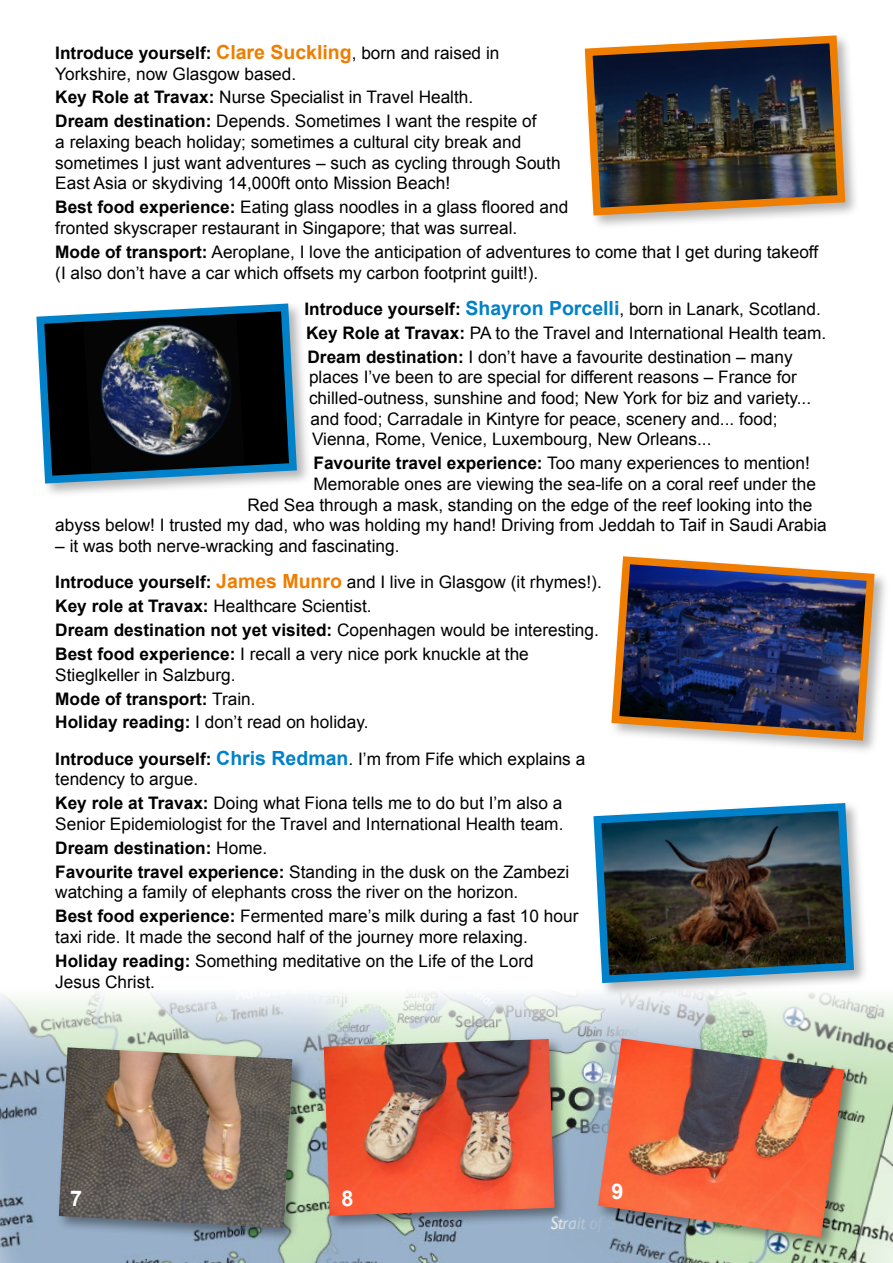
<style>
.page{position:relative;width:893px;height:1263px;background:#fff}
.page>*{position:absolute;margin:0;border:0;box-sizing:border-box;transform-origin:0 0}
.numbers{font:700 21.6px "Arial";color:#fff}
.meet_the_team{font:17.25px/20.7px "Arial";color:#000}
.meet_the_team-2{font:700 17.25px "Arial";color:#000}
.s1{font-weight:700}
.s2{font-weight:700;font-size:19.5px;color:#ef7d00}
.s3{font-weight:700;font-size:19.5px;color:#0081c9}
.s4{font-weight:400}
</style>
<div class="page">
<img style="left:385px;top:1230px;width:158px;height:33px">
<img style="left:0;top:1116px;width:385px;height:147px">
<img style="left:543px;top:1116px;width:350px;height:147px">
<svg style="left:0;top:991px;width:893px;height:125px"></svg>
<div style="left:56px;top:1044px;width:251px;height:198px;background:#000;opacity:.4"></div>
<img style="left:59px;top:1047px;width:233px;height:181px">
<div style="left:321px;top:1036px;width:249px;height:194px;background:#000;opacity:.4"></div>
<img style="left:324px;top:1039px;width:231px;height:176px">
<div style="left:596px;top:1036px;width:263px;height:215px;background:#000;opacity:.4"></div>
<img style="left:598px;top:1038px;width:246px;height:199px">
<div style="left:33px;top:301px;width:279px;height:197px;background:#000;opacity:.3"></div>
<img style="left:33px;top:301px;width:268px;height:186px">
<div style="left:590px;top:800px;width:279px;height:198px;background:#000;opacity:.3"></div>
<svg style="left:590px;top:800px;width:268px;height:187px"></svg>
<div style="left:608px;top:553px;width:281px;height:202px;background:#000;opacity:.3"></div>
<img style="left:608px;top:553px;width:271px;height:191px">
<div style="left:582px;top:32px;width:278px;height:198px;background:#000;opacity:.3"></div>
<img style="left:582px;top:32px;width:267px;height:187px">
<p class="meet_the_team" style="left:55px;top:43px;width:446px"><span class="s1">Introduce yourself:</span> <span class="s2">Clare Suckling</span>, born and raised in<br>Yorkshire, now Glasgow based.</p>
<p class="meet_the_team" style="left:55px;top:87px;width:420px"><span class="s1">Key Role at Travax:</span> Nurse Specialist in Travel Health.</p>
<p class="meet_the_team" style="left:55px;top:111px;width:507px"><span class="s1">Dream destination:</span> Depends. Sometimes I want the respite of<br>a relaxing beach holiday; sometimes a cultural city break and sometimes I just want adventures – such as cycling through South East Asia or skydiving 14,000ft onto Mission Beach!</p>
<p class="meet_the_team" style="left:55px;top:197px;width:514px"><span class="s1">Best food experience:</span> Eating glass noodles in a glass floored and fronted skyscraper restaurant in Singapore; that was surreal.</p>
<p class="meet_the_team" style="left:55px;top:242px;width:764px"><span class="s1">Mode of transport:</span> Aeroplane, I love the anticipation of adventures to come that I get during takeoff (I also don’t have a car which offsets my carbon footprint guilt!).</p>
<p class="meet_the_team" style="left:304px;top:299px;width:518px"><span class="s1">Introduce yourself:</span> <span class="s3">Shayron Porcelli</span>, born in Lanark, Scotland.</p>
<p class="meet_the_team" style="left:306px;top:322px;width:522px"><span class="s1">Key Role at Travax:</span> PA to the Travel and International Health team.</p>
<p class="meet_the_team" style="left:308px;top:346px;width:505px"><span class="s1">Dream destination:</span> I don’t have a favourite destination – many places I’ve been to are special for different reasons – France for chilled-outness, sunshine and food; New York for biz and variety... and food; Carradale in Kintyre for peace, scenery and... food; Vienna, Rome, Venice, Luxembourg, New Orleans...</p>
<p class="meet_the_team" style="left:314px;top:453px;width:498px"><span class="s1">Favourite travel experience:</span> Too many experiences to mention!</p>
<p class="meet_the_team" style="left:313px;top:474px;width:504px">Memorable ones are viewing the sea-life on a coral reef under the</p>
<p class="meet_the_team" style="left:247px;top:494px;width:566px">Red Sea through a mask, standing on the edge of the reef looking into the</p>
<p class="meet_the_team" style="left:55px;top:515px;width:773px">abyss below! I trusted my dad, who was holding my hand! Driving from Jeddah to Taif in Saudi Arabia</p>
<p class="meet_the_team" style="left:55px;top:536px;width:346px">– it was both nerve-wracking and fascinating.</p>
<p class="meet_the_team" style="left:55px;top:572px;width:548px"><span class="s1">Introduce yourself:</span> <span class="s2">James Munro</span> and I live in Glasgow (it rhymes!).</p>
<p class="meet_the_team" style="left:55px;top:596px;width:318px"><span class="s1">Key role at Travax:</span> Healthcare Scientist.</p>
<p class="meet_the_team-2" style="left:55px;top:618px;width:545px">Dream destination not yet visited: <span class="s4">Copenhagen would be interesting.</span></p>
<p class="meet_the_team" style="left:55px;top:644px;width:475px"><span class="s1">Best food experience:</span> I recall a very nice pork knuckle at the<br>Stieglkeller in Salzburg.</p>
<p class="meet_the_team-2" style="left:55px;top:687px;width:202px">Mode of transport: <span class="s4">Train.</span></p>
<p class="meet_the_team" style="left:55px;top:712px;width:315px"><span class="s1">Holiday reading:</span> I don’t read on holiday.</p>
<p class="meet_the_team" style="left:55px;top:748px;width:531px"><span class="s1">Introduce yourself:</span> <span class="s3">Chris Redman</span>. I’m from Fife which explains a tendency to argue.</p>
<p class="meet_the_team" style="left:55px;top:793px;width:510px"><span class="s1">Key role at Travax:</span> Doing what Fiona tells me to do but I’m also a<br>Senior Epidemiologist for the Travel and International Health team.</p>
<p class="meet_the_team-2" style="left:55px;top:836px;width:213px">Dream destination: <span class="s4">Home.</span></p>
<p class="meet_the_team" style="left:55px;top:861px;width:515px"><span class="s1">Favourite travel experience:</span> Standing in the dusk on the Zambezi watching a family of elephants cross the river on the horizon.</p>
<p class="meet_the_team" style="left:55px;top:906px;width:525px"><span class="s1">Best food experience:</span> Fermented mare’s milk during a fast 10 hour taxi ride. It made the second half of the journey more relaxing.</p>
<p class="meet_the_team" style="left:55px;top:950px;width:480px"><span class="s1">Holiday reading:</span> Something meditative on the Life of the Lord<br>Jesus Christ.</p>
<p class="numbers" style="left:70px;top:1184px;width:14px">7</p>
<p class="numbers" style="left:341px;top:1184px;width:14px">8</p>
<p class="numbers" style="left:611px;top:1176px;width:14px">9</p>
</div>
